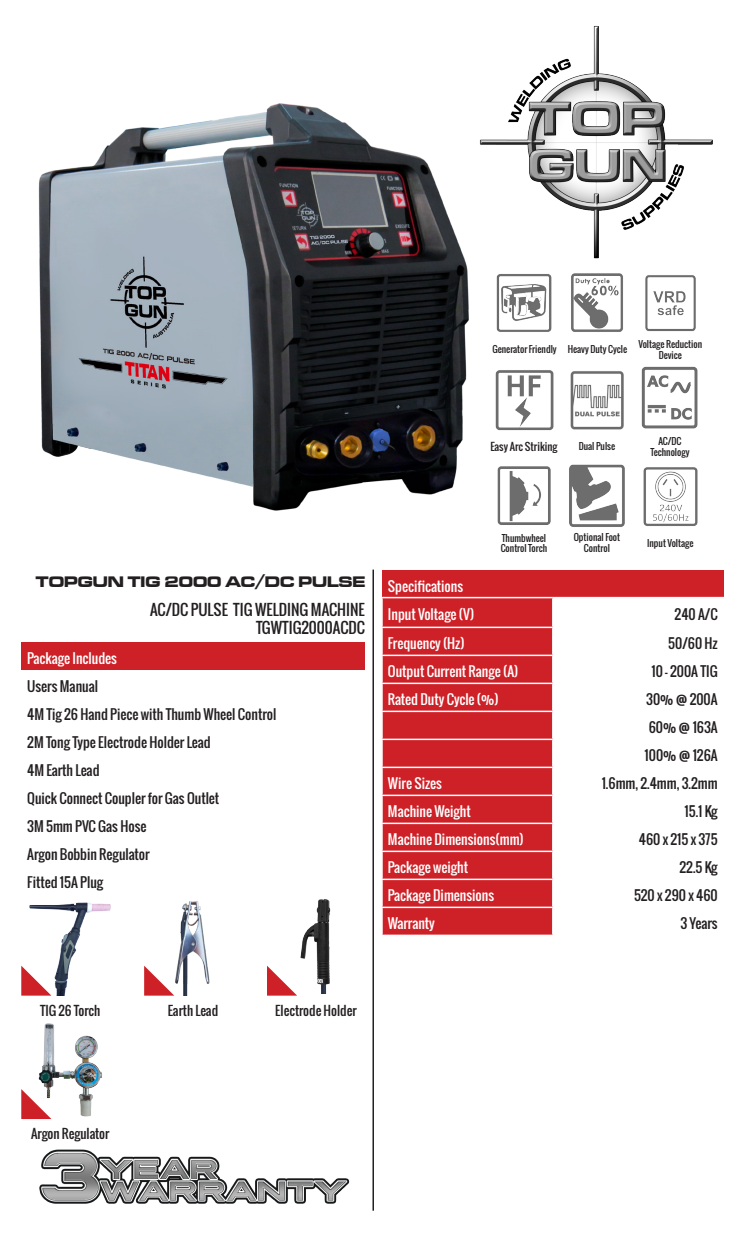
<style>
.page{position:relative;width:745px;height:1234px;background:#fff}
.page>*{position:absolute;margin:0;border:0;box-sizing:border-box;transform-origin:0 0}
.t1{font:15.75px "Microgramma D Bold Exte";color:#231f20}
.t2{font:15px "Oswald";color:#231f20}
.t3{font:13.5px "Oswald";color:#231f20}
.t4{font:13.5px "Oswald";color:#fff}
.t5{font:12.75px "Oswald";color:#231f20}
.t6{font:10.5px "Oswald";color:#231f20}
.t7{font:9.15px/10.9px "Oswald";color:#231f20;text-align:center}
</style>
<div class="page">
<img style="left:480px;top:26px;width:233px;height:233px">
<hr style="left:372px;top:569px;width:2px;height:641px;background:#231f20">
<img style="left:39px;top:1149px;width:311px;height:55px">
<div style="left:382px;top:569px;width:341px;height:28px;background:#cd2027"></div>
<svg style="left:382px;top:598px;width:169px;height:336px;fill:#cd2027"></svg>
<hr style="left:381px;top:654px;width:170px;height:2px;background:#fff">
<hr style="left:381px;top:682px;width:170px;height:2px;background:#fff">
<hr style="left:381px;top:710px;width:170px;height:2px;background:#fff">
<hr style="left:381px;top:738px;width:170px;height:2px;background:#fff">
<hr style="left:381px;top:766px;width:170px;height:2px;background:#fff">
<hr style="left:381px;top:794px;width:170px;height:2px;background:#fff">
<hr style="left:381px;top:822px;width:170px;height:2px;background:#fff">
<hr style="left:381px;top:850px;width:170px;height:1px;background:#fff">
<hr style="left:381px;top:878px;width:170px;height:1px;background:#fff">
<hr style="left:381px;top:906px;width:170px;height:1px;background:#fff">
<hr style="left:381px;top:596px;width:170px;height:2px;background:#fff">
<hr style="left:381px;top:626px;width:170px;height:2px;background:#fff">
<hr style="left:551px;top:596px;width:173px;height:2px;background:#fff">
<div style="left:21px;top:641px;width:343px;height:28px;background:#cd2027"></div>
<img style="left:38px;top:103px;width:431px;height:408px">
<img style="left:29px;top:902px;width:82px;height:93px">
<svg style="left:21px;top:965px;width:30px;height:30px"></svg>
<img style="left:175px;top:901px;width:35px;height:94px">
<svg style="left:144px;top:966px;width:30px;height:29px"></svg>
<img style="left:300px;top:899px;width:31px;height:94px">
<svg style="left:267px;top:966px;width:30px;height:29px"></svg>
<img style="left:38px;top:1023px;width:64px;height:94px">
<svg style="left:21px;top:1088px;width:30px;height:30px"></svg>
<img style="left:571px;top:273px;width:52px;height:59px">
<img style="left:645px;top:275px;width:51px;height:56px">
<img style="left:643px;top:467px;width:55px;height:59px">
<img style="left:497px;top:466px;width:54px;height:59px">
<img style="left:570px;top:371px;width:54px;height:59px">
<img style="left:495px;top:370px;width:59px;height:61px">
<img style="left:641px;top:366px;width:57px;height:63px">
<img style="left:569px;top:464px;width:56px;height:63px">
<img style="left:496px;top:274px;width:56px;height:58px">
<p class="t7" style="left:492px;top:343px;width:66px">Generator Friendly</p>
<p class="t7" style="left:567px;top:343px;width:61px">Heavy Duty Cycle</p>
<p class="t7" style="left:638px;top:338px;width:65px">Voltage Reduction<br>Device</p>
<p class="t6" style="left:490px;top:438px;width:68px">Easy Arc Striking</p>
<p class="t7" style="left:578px;top:440px;width:38px">Dual Pulse</p>
<p class="t7" style="left:658px;top:435px;width:25px">AC/DC</p>
<p class="t7" style="left:650px;top:446px;width:40px">Technology</p>
<p class="t7" style="left:500px;top:532px;width:48px;text-align:left">Thumbwheel<br>Control Torch</p>
<p class="t7" style="left:573px;top:532px;width:48px">Optional Foot<br>Control</p>
<p class="t7" style="left:646px;top:537px;width:48px">Input Voltage</p>
<p class="t1" style="left:36px;top:571px;width:331px">TOPGUN TIG 2000 AC/DC PULSE</p>
<p class="t4" style="left:388px;top:575px;width:77px">Specifications</p>
<p class="t4" style="left:388px;top:604px;width:88px">Input Voltage (V)</p>
<p class="t3" style="left:674px;top:604px;width:44px">240 A/C</p>
<p class="t4" style="left:388px;top:633px;width:78px">Frequency (Hz)</p>
<p class="t3" style="left:667px;top:633px;width:51px">50/60 Hz</p>
<p class="t4" style="left:388px;top:661px;width:132px">Output Current Range (A)</p>
<p class="t3" style="left:651px;top:661px;width:68px">10 - 200A TIG</p>
<p class="t4" style="left:388px;top:689px;width:112px">Rated Duty Cycle (%)</p>
<p class="t3" style="left:645px;top:689px;width:73px">30% @ 200A</p>
<p class="t3" style="left:648px;top:717px;width:70px">60% @ 163A</p>
<p class="t3" style="left:644px;top:745px;width:75px">100% @ 126A</p>
<p class="t4" style="left:388px;top:773px;width:55px">Wire Sizes</p>
<p class="t3" style="left:601px;top:773px;width:117px">1.6mm, 2.4mm, 3.2mm</p>
<p class="t4" style="left:388px;top:801px;width:84px">Machine Weight</p>
<p class="t3" style="left:684px;top:801px;width:35px">15.1 Kg</p>
<p class="t4" style="left:388px;top:829px;width:137px">Machine Dimensions(mm)</p>
<p class="t3" style="left:638px;top:829px;width:80px">460 x 215 x 375</p>
<p class="t4" style="left:388px;top:857px;width:81px">Package weight</p>
<p class="t3" style="left:679px;top:857px;width:40px">22.5 Kg</p>
<p class="t4" style="left:388px;top:885px;width:108px">Package Dimensions</p>
<p class="t3" style="left:633px;top:885px;width:85px">520 x 290 x 460</p>
<p class="t4" style="left:388px;top:913px;width:48px">Warranty</p>
<p class="t3" style="left:680px;top:913px;width:39px">3 Years</p>
<p class="t2" style="left:150px;top:597px;width:216px">AC/DC PULSE TIG WELDING MACHINE</p>
<p class="t2" style="left:256px;top:615px;width:110px">TGWTIG2000ACDC</p>
<p class="t4" style="left:27px;top:647px;width:91px">Package Includes</p>
<p class="t3" style="left:27px;top:675px;width:72px">Users Manual</p>
<p class="t3" style="left:27px;top:703px;width:250px">4M Tig 26 Hand Piece with Thumb Wheel Control</p>
<p class="t3" style="left:27px;top:731px;width:185px">2M Tong Type Electrode Holder Lead</p>
<p class="t3" style="left:27px;top:759px;width:74px">4M Earth Lead</p>
<p class="t3" style="left:27px;top:787px;width:193px">Quick Connect Coupler for Gas Outlet</p>
<p class="t3" style="left:27px;top:815px;width:120px">3M 5mm PVC Gas Hose</p>
<p class="t3" style="left:27px;top:843px;width:124px">Argon Bobbin Regulator</p>
<p class="t3" style="left:27px;top:871px;width:77px">Fitted 15A Plug</p>
<p class="t5" style="left:40px;top:1000px;width:62px">TIG 26 Torch</p>
<p class="t5" style="left:168px;top:1000px;width:52px">Earth Lead</p>
<p class="t5" style="left:275px;top:1000px;width:83px">Electrode Holder</p>
<p class="t5" style="left:31px;top:1123px;width:80px">Argon Regulator</p>
</div>
